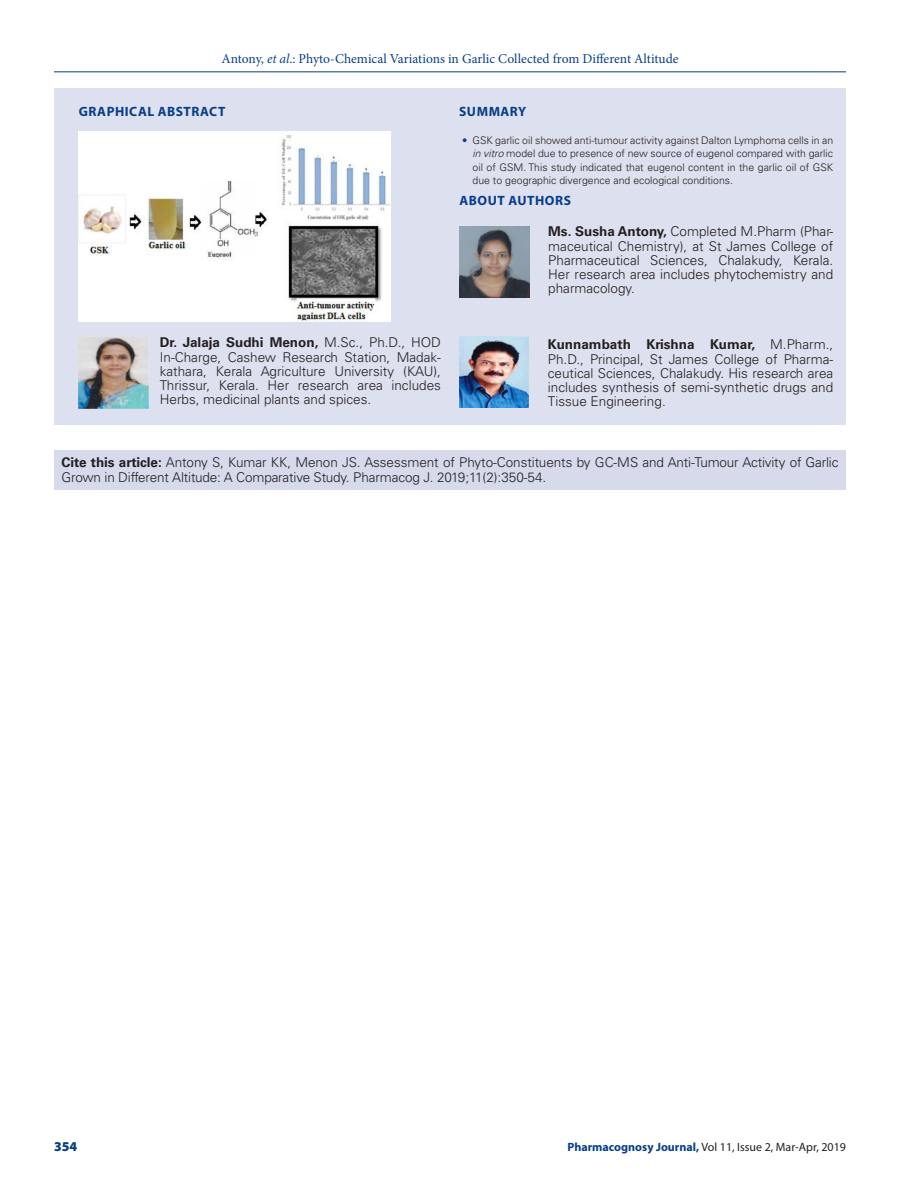
<style>
.page{position:relative;width:918px;height:1188px;background:#fff}
.page>*{position:absolute;margin:0;border:0;box-sizing:border-box;transform-origin:0 0}
.ABS_AU_TX{font:300 13.5px/14.2px "Univers LT Std";color:#231f20;text-align:justify}
.ABS_TXT{font:300 13.5px/14.2px "Univers LT Std";letter-spacing:-.01em;color:#231f20}
.t1{font:13.5px "Minion Pro";color:#083e89}
.ABS_HD{font:700 13.5px "Myriad Pro";letter-spacing:.04em;color:#083e89}
.t2{font:900 13.5px "Myriad Pro";color:#083e89}
.t3{font:12px "Myriad Pro";color:#231f20}
.t4{font:300 10.5px/13.5px "Univers LT Std";color:#231f20;text-align:justify}
.s1{font-style:italic}
.s2{color:#083e89}
.s3{font-weight:700}
.s4{font-weight:700;color:#083e89}
</style>
<div class="page">
<hr style="left:54px;top:72px;width:792px;height:1px;background:#083e89">
<div style="left:54px;top:88px;width:792px;height:337px;background:#dde0ee"></div>
<img style="left:79px;top:131px;width:312px;height:191px">
<img style="left:459px;top:227px;width:70px;height:71px">
<img style="left:459px;top:337px;width:70px;height:71px">
<img style="left:79px;top:338px;width:69px;height:71px">
<div style="left:54px;top:450px;width:792px;height:39px;background:#d6daeb"></div>
<p class="t1" style="left:221px;top:50px;width:459px">Antony, <span class="s1">et al</span>.: Phyto-Chemical Variations in Garlic Collected from Different Altitude</p>
<p class="ABS_HD" style="left:79px;top:102px;width:148px">GRAPHICAL ABSTRACT</p>
<p class="ABS_HD" style="left:459px;top:102px;width:69px">SUMMARY</p>
<p class="t4" style="left:472px;top:133px;width:362px;text-indent:-10px"><span class="s2">•</span> GSK garlic oil showed anti-tumour activity against Dalton Lymphoma cells in an <span class="s1">in vitro</span> model due to presence of new source of eugenol compared with garlic oil of GSM. This study indicated that eugenol content in the garlic oil of GSK due to geographic divergence and ecological conditions.</p>
<p class="ABS_HD" style="left:460px;top:192px;width:113px">ABOUT AUTHORS</p>
<p class="ABS_AU_TX" style="left:160px;top:336px;width:283px"><span class="s3">Dr. Jalaja Sudhi Menon,</span> M.Sc., Ph.D., HOD In-Charge, Cashew Research Station, Madak&shy;kathara, Kerala Agriculture University (KAU), Thrissur, Kerala. Her research area includes Herbs, medicinal plants and spices.</p>
<p class="ABS_AU_TX" style="left:548px;top:224px;width:287px"><span class="s3">Ms. Susha Antony,</span> Completed M.Pharm (Phar&shy;maceutical Chemistry), at St James College of Pharmaceutical Sciences, Chalakudy, Kerala.<br>Her research area includes phytochemistry and pharmacology.</p>
<p class="ABS_AU_TX" style="left:548px;top:338px;width:287px"><span class="s3">Kunnambath Krishna Kumar,</span> M.Pharm., Ph.D., Principal, St James College of Pharma&shy;ceutical Sciences, Chalakudy. His research area includes synthesis of semi-synthetic drugs and Tissue Engineering.</p>
<p class="ABS_TXT" style="left:62px;top:455px;width:779px"><span class="s3">Cite this article:</span> Antony S, Kumar KK, Menon JS. Assessment of Phyto-Constituents by GC-MS and Anti-Tumour Activity of Garlic<br>Grown in Different Altitude: A Comparative Study. Pharmacog J. 2019;11(2):350-54.</p>
<p class="t2" style="left:54px;top:1137px;width:25px">354</p>
<p class="t3" style="left:567px;top:1139px;width:280px"><span class="s4">Pharmacognosy Journal,</span> Vol 11, Issue 2, Mar-Apr, 2019</p>
</div>
